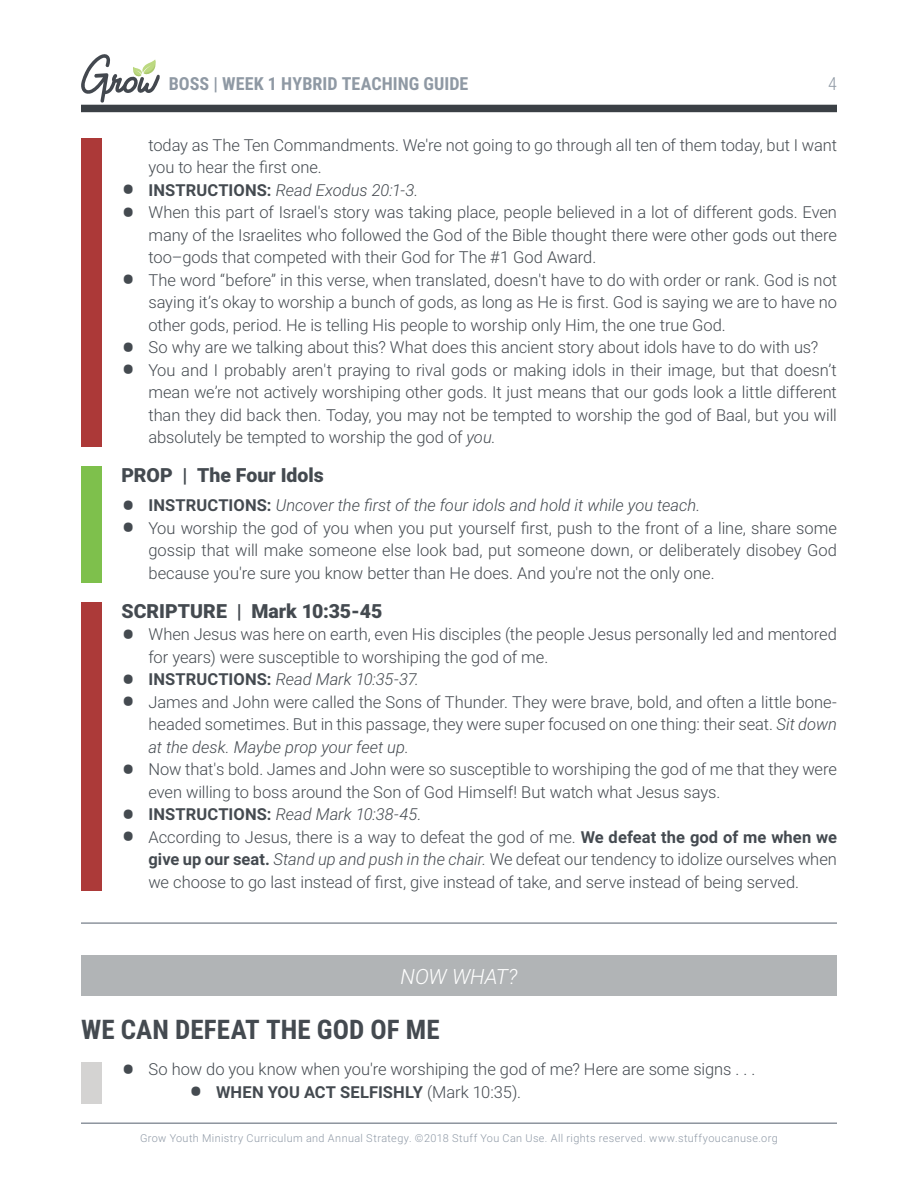
<style>
.page{position:relative;width:918px;height:1188px;background:#fff}
.page>*{position:absolute;margin:0;border:0;box-sizing:border-box;transform-origin:0 0}
.t1{font:700 27px "Roboto Condensed";color:#444a50}
.t2{font:italic 300 21px "Roboto";letter-spacing:-.01em;color:#fff}
.t3{font:900 19.5px "Roboto";color:#444a50}
.t4{font:700 18px "Roboto Condensed";letter-spacing:.005em;color:#8f99a4}
.t5{font:300 18px "Roboto Condensed";color:#8f99a4}
.t6{font:300 16.5px/22.5px "Roboto";letter-spacing:-.005em;color:#444a50;text-align:justify}
.t7{font:italic 300 16.5px "Roboto";color:#444a50}
.t8{font:700 16.5px "Roboto";letter-spacing:.005em;color:#444a50}
.t9{font:300 10.8px "Roboto";letter-spacing:.04em;color:#8f99a6}
.s1{font-family:"Roboto Condensed";font-weight:700;font-style:normal;font-size:37.5px}
.s2{font-weight:700;font-style:normal}
.s3{font-family:"Roboto Condensed";font-weight:700;font-size:37.5px}
.s4{font-style:italic}
.s5{font-weight:700}
.s6{font-family:"Roboto Condensed";font-size:37.5px}
.s7{font-weight:300}
</style>
<div class="page">
<hr style="left:81px;top:1122px;width:756px;height:2px;background:#8d949e">
<div style="left:81px;top:105px;width:756px;height:7px;background:#3b4045"></div>
<svg style="left:81px;top:54px;width:79px;height:49px"></svg>
<hr style="left:81px;top:922px;width:756px;height:2px;background:#8d949e">
<div style="left:81px;top:955px;width:756px;height:41px;background:#b1b4b6"></div>
<div style="left:81px;top:138px;width:20px;height:309px;background:#ac3938"></div>
<div style="left:81px;top:467px;width:20px;height:116px;background:#7ec04c"></div>
<div style="left:81px;top:1062px;width:20px;height:42px;background:#d4d3d2"></div>
<div style="left:81px;top:603px;width:20px;height:288px;background:#ac3a39"></div>
<p class="t4" style="left:169px;top:71px;width:301px">BOSS | WEEK 1 HYBRID TEACHING GUIDE</p>
<p class="t5" style="left:828px;top:71px;width:10px">4</p>
<p class="t6" style="left:148px;top:133px;width:690px">today as The Ten Commandments. We're not going to go through all ten of them today, but I want you to hear the first one.</p>
<p class="t7" style="left:122px;top:178px;width:298px"><span class="s1">•</span> <span class="s2">INSTRUCTIONS:</span> Read Exodus 20:1-3.</p>
<p class="t6" style="left:148px;top:200px;width:690px;text-indent:-27px"><span class="s3">•</span> When this part of Israel's story was taking place, people believed in a lot of different gods. Even many of the Israelites who followed the God of the Bible thought there were other gods out there too–gods that competed with their God for The #1 God Award.</p>
<p class="t6" style="left:148px;top:268px;width:690px;text-indent:-27px"><span class="s3">•</span> The word “before” in this verse, when translated, doesn't have to do with order or rank. God is not saying it’s okay to worship a bunch of gods, as long as He is first. God is saying we are to have no other gods, period. He is telling His people to worship only Him, the one true God.</p>
<p class="t6" style="left:122px;top:335px;width:698px"><span class="s3">•</span> So why are we talking about this? What does this ancient story about idols have to do with us?</p>
<p class="t6" style="left:148px;top:358px;width:690px;text-indent:-27px"><span class="s3">•</span> You and I probably aren't praying to rival gods or making idols in their image, but that doesn’t mean we’re not actively worshiping other gods. It just means that our gods look a little different than they did back then. Today, you may not be tempted to worship the god of Baal, but you will absolutely be tempted to worship the god of <span class="s4">you</span>.</p>
<p class="t3" style="left:122px;top:462px;width:204px">PROP | The Four Idols</p>
<p class="t7" style="left:122px;top:494px;width:580px"><span class="s1">•</span> <span class="s2">INSTRUCTIONS:</span> Uncover the first of the four idols and hold it while you teach.</p>
<p class="t6" style="left:148px;top:516px;width:690px;text-indent:-27px"><span class="s3">•</span> You worship the god of you when you put yourself first, push to the front of a line, share some gossip that will make someone else look bad, put someone down, or deliberately disobey God because you're sure you know better than He does. And you're not the only one.</p>
<p class="t3" style="left:122px;top:597px;width:262px">SCRIPTURE | Mark 10:35-45</p>
<p class="t6" style="left:148px;top:623px;width:690px;text-indent:-27px"><span class="s3">•</span> When Jesus was here on earth, even His disciples (the people Jesus personally led and mentored for years) were susceptible to worshiping the god of me.</p>
<p class="t7" style="left:122px;top:668px;width:299px"><span class="s1">•</span> <span class="s2">INSTRUCTIONS:</span> Read Mark 10:35-37.</p>
<p class="t6" style="left:148px;top:690px;width:690px;text-indent:-27px"><span class="s3">•</span> James and John were called the Sons of Thunder. They were brave, bold, and often a little bone&shy;headed sometimes. But in this passage, they were super focused on one thing: their seat. <span class="s4">Sit down at the desk. Maybe prop your feet up.</span></p>
<p class="t6" style="left:148px;top:758px;width:690px;text-indent:-27px"><span class="s3">•</span> Now that's bold. James and John were so susceptible to worshiping the god of me that they were even willing to boss around the Son of God Himself! But watch what Jesus says.</p>
<p class="t7" style="left:122px;top:803px;width:302px"><span class="s1">•</span> <span class="s2">INSTRUCTIONS:</span> Read Mark 10:38-45.</p>
<p class="t6" style="left:148px;top:825px;width:690px;text-indent:-27px"><span class="s3">•</span> According to Jesus, there is a way to defeat the god of me. <span class="s5">We defeat the god of me when we give up our seat.</span> <span class="s4">Stand up and push in the chair.</span> We defeat our tendency to idolize ourselves when we choose to go last instead of first, give instead of take, and serve instead of being served.</p>
<p class="t2" style="left:400px;top:962px;width:119px">NOW WHAT?</p>
<p class="t1" style="left:81px;top:1011px;width:360px">WE CAN DEFEAT THE GOD OF ME</p>
<p class="t6" style="left:122px;top:1058px;width:635px"><span class="s3">•</span> So how do you know when you're worshiping the god of me? Here are some signs . . .</p>
<p class="t8" style="left:189px;top:1080px;width:334px"><span class="s6">•</span> WHEN YOU ACT SELFISHLY <span class="s7">(Mark 10:35).</span></p>
<p class="t9" style="left:140px;top:1131px;width:639px">Grow Youth Ministry Curriculum and Annual Strategy. ©2018 Stuff You Can Use. All rights reserved. www.stuffyoucanuse.org</p>
</div>
